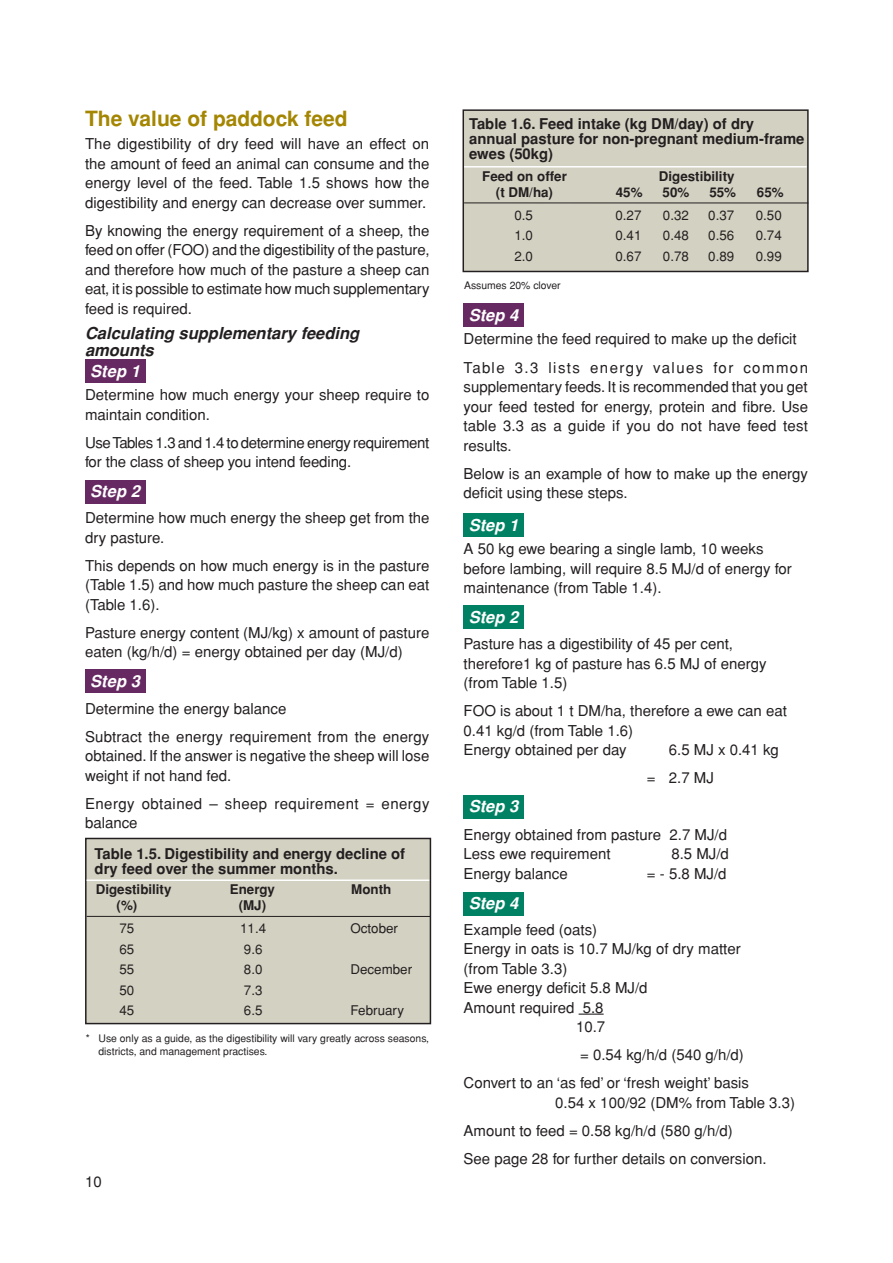
<style>
.page{position:relative;width:893px;height:1263px;background:#fff}
.page>*{position:absolute;margin:0;border:0;box-sizing:border-box;transform-origin:0 0}
.t1{font:700 21px "Helvetica";color:#a48602}
.t2{font:italic 700 16.5px "Helvetica";color:#fff}
.t3{font:italic 700 16.5px/16.5px "Helvetica";color:#231f20}
.t4{font:15px/19.5px "Helvetica";color:#231f20}
.t5{font:15px/19.5px "Helvetica";letter-spacing:-.025em;color:#231f20}
.t6{font:15px/19.5px "Helvetica";letter-spacing:.03em;color:#231f20}
.t7{font:700 14.85px/14.9px "Helvetica";color:#231f20}
.t8{font:13.35px "Helvetica";color:#231f20}
.t9{font:700 13.35px "Helvetica";color:#231f20}
.t10{font:10.35px/12.5px "Helvetica";color:#231f20}
</style>
<div class="page">
<hr style="left:579px;top:1013px;width:25px;height:2px;background:#231f20">
<div style="left:86px;top:838px;width:344px;height:185px;background:#d2d1c2"></div>
<div style="left:85px;top:838px;width:346px;height:186px;border:1px solid #231f20"></div>
<hr style="left:87px;top:879px;width:342px;height:2px;background:#fff">
<hr style="left:87px;top:916px;width:344px;height:1px;background:#231f20">
<div style="left:463px;top:110px;width:345px;height:161px;background:#d2d1c2"></div>
<div style="left:462px;top:109px;width:347px;height:163px;border:1px solid #231f20"></div>
<hr style="left:464px;top:166px;width:343px;height:1px;background:#fff">
<hr style="left:464px;top:203px;width:344px;height:1px;background:#231f20">
<div style="left:85px;top:359px;width:60px;height:24px;background:#662962"></div>
<div style="left:85px;top:480px;width:60px;height:23px;background:#662962"></div>
<div style="left:85px;top:670px;width:60px;height:23px;background:#662962"></div>
<div style="left:463px;top:304px;width:61px;height:23px;background:#662962"></div>
<div style="left:463px;top:513px;width:61px;height:24px;background:#008163"></div>
<div style="left:463px;top:606px;width:61px;height:23px;background:#008163"></div>
<div style="left:463px;top:795px;width:61px;height:23px;background:#008163"></div>
<div style="left:463px;top:892px;width:61px;height:23px;background:#008163"></div>
<h1 class="t1" style="left:85px;top:106px;width:264px">The value of paddock feed</h1>
<p class="t4" style="left:85px;top:134px;width:346px;text-align:justify">The digestibility of dry feed will have an effect on the amount of feed an animal can consume and the energy level of the feed. Table 1 .5 shows how the digestibility and energy can decrease over summer.</p>
<p class="t4" style="left:85px;top:221px;width:346px;text-align:justify">By knowing the energy requirement of a sheep, the feed on offer (FOO) and the digestibility of the pasture, and therefore how much of the pasture a sheep can eat, it is possible to estimate how much supplementary feed is required.</p>
<p class="t3" style="left:85px;top:325px;width:276px">Calculating supplementary feeding amounts</p>
<p class="t4" style="left:85px;top:385px;width:346px">Determine how much energy your sheep require to maintain condition.</p>
<p class="t5" style="left:85px;top:432px;width:346px">Use Tables 1 .3 and 1 .4 to determine energy requirement for the class of sheep you intend feeding.</p>
<p class="t2" style="left:90px;top:361px;width:51px">Step 1</p>
<p class="t2" style="left:90px;top:482px;width:51px">Step 2</p>
<p class="t4" style="left:85px;top:508px;width:346px">Determine how much energy the sheep get from the dry pasture.</p>
<p class="t4" style="left:85px;top:556px;width:346px;text-align:justify">This depends on how much energy is in the pasture (Table 1 .5) and how much pasture the sheep can eat (Table 1 .6).</p>
<p class="t4" style="left:85px;top:623px;width:346px">Pasture energy content (MJ/kg) x amount of pasture eaten (kg/h/d) = energy obtained per day (MJ/d)</p>
<p class="t2" style="left:90px;top:672px;width:51px">Step 3</p>
<p class="t4" style="left:85px;top:694px;width:346px;line-height:28px">Determine the energy balance<br>Subtract the energy requirement from the energy</p>
<p class="t4" style="left:85px;top:746px;width:346px">obtained. If the answer is negative the sheep will lose weight if not hand fed.</p>
<p class="t6" style="left:85px;top:793px;width:346px">Energy obtained – sheep requirement = energy balance</p>
<p class="t7" style="left:95px;top:846px;width:312px">Table 1.5. Digestibility and energy decline of dry feed over the summer months.</p>
<p class="t9" style="left:96px;top:882px;width:77px">Digestibility</p>
<p class="t9" style="left:230px;top:882px;width:47px">Energy</p>
<p class="t9" style="left:351px;top:882px;width:42px">Month</p>
<p class="t9" style="left:117px;top:898px;width:22px">(%)</p>
<p class="t9" style="left:239px;top:898px;width:29px">(MJ)</p>
<p class="t8" style="left:120px;top:921px;width:16px">75</p>
<p class="t8" style="left:240px;top:921px;width:28px">11.4</p>
<p class="t8" style="left:350px;top:921px;width:49px">October</p>
<p class="t8" style="left:120px;top:941px;width:16px">65</p>
<p class="t8" style="left:244px;top:941px;width:20px">9.6</p>
<p class="t8" style="left:120px;top:962px;width:16px">55</p>
<p class="t8" style="left:244px;top:962px;width:20px">8.0</p>
<p class="t8" style="left:350px;top:962px;width:63px">December</p>
<p class="t8" style="left:120px;top:982px;width:16px">50</p>
<p class="t8" style="left:244px;top:982px;width:20px">7.3</p>
<p class="t8" style="left:120px;top:1003px;width:16px">45</p>
<p class="t8" style="left:244px;top:1003px;width:20px">6.5</p>
<p class="t8" style="left:350px;top:1003px;width:55px">February</p>
<p class="t10" style="left:98px;top:1032px;width:332px;text-indent:-13px">* Use only as a guide, as the digestibility will vary greatly across seasons, districts, and management practises.</p>
<p class="t4" style="left:85px;top:1172px;width:18px">1 0</p>
<p class="t7" style="left:469px;top:116px;width:337px">Table 1.6. Feed intake (kg DM/day) of dry annual pasture for non-pregnant medium-frame ewes (50kg)</p>
<p class="t9" style="left:482px;top:168px;width:86px">Feed on offer</p>
<p class="t9" style="left:659px;top:168px;width:77px">Digestibility</p>
<p class="t9" style="left:496px;top:184px;width:59px">(t DM/ha)</p>
<p class="t9" style="left:616px;top:184px;width:28px">45%</p>
<p class="t9" style="left:663px;top:184px;width:28px">50%</p>
<p class="t9" style="left:709px;top:184px;width:28px">55%</p>
<p class="t9" style="left:757px;top:184px;width:28px">65%</p>
<p class="t8" style="left:514px;top:207px;width:20px">0.5</p>
<p class="t8" style="left:615px;top:207px;width:28px">0.27</p>
<p class="t8" style="left:663px;top:207px;width:28px">0.32</p>
<p class="t8" style="left:708px;top:207px;width:28px">0.37</p>
<p class="t8" style="left:756px;top:207px;width:28px">0.50</p>
<p class="t8" style="left:514px;top:228px;width:20px">1.0</p>
<p class="t8" style="left:615px;top:228px;width:28px">0.41</p>
<p class="t8" style="left:663px;top:228px;width:28px">0.48</p>
<p class="t8" style="left:708px;top:228px;width:28px">0.56</p>
<p class="t8" style="left:756px;top:228px;width:28px">0.74</p>
<p class="t8" style="left:514px;top:248px;width:20px">2.0</p>
<p class="t8" style="left:615px;top:248px;width:28px">0.67</p>
<p class="t8" style="left:663px;top:248px;width:28px">0.78</p>
<p class="t8" style="left:708px;top:248px;width:28px">0.89</p>
<p class="t8" style="left:756px;top:248px;width:28px">0.99</p>
<p class="t10" style="left:464px;top:279px;width:98px">Assumes 20% clover</p>
<p class="t2" style="left:469px;top:306px;width:51px">Step 4</p>
<p class="t4" style="left:464px;top:325px;width:346px;line-height:28px">Determine the feed required to make up the deficit<br>Table 3.3 lists energy values for common</p>
<p class="t4" style="left:464px;top:377px;width:346px;text-align:justify">supplementary feeds. It is recommended that you get your feed tested for energy, protein and fibre. Use table 3.3 as a guide if you do not have feed test results.</p>
<p class="t4" style="left:464px;top:463px;width:346px">Below is an example of how to make up the energy deficit using these steps.</p>
<p class="t2" style="left:469px;top:515px;width:51px">Step 1</p>
<p class="t4" style="left:464px;top:539px;width:330px">A 50 kg ewe bearing a single lamb, 1 0 weeks before lambing, will require 8.5 MJ/d of energy for maintenance (from Table 1 .4).</p>
<p class="t2" style="left:469px;top:607px;width:51px">Step 2</p>
<p class="t4" style="left:464px;top:634px;width:305px">Pasture has a digestibility of 45 per cent, therefore1 kg of pasture has 6.5 MJ of energy (from Table 1 .5)</p>
<p class="t4" style="left:464px;top:701px;width:325px">FOO is about 1 t DM/ha, therefore a ewe can eat<br>0.41 kg/d (from Table 1 .6)<br>Energy obtained per day</p>
<p class="t4" style="left:647px;top:736px;width:134px;line-height:28px;text-indent:22px">6.5 MJ x 0.41 kg = 2.7 MJ</p>
<p class="t2" style="left:469px;top:797px;width:51px">Step 3</p>
<p class="t4" style="left:463px;top:824px;width:265px">Energy obtained from pasture 2.7 MJ/d<br>Less ewe requirement</p>
<p class="t4" style="left:671px;top:844px;width:59px">8.5 MJ/d</p>
<p class="t4" style="left:463px;top:863px;width:106px">Energy balance</p>
<p class="t4" style="left:647px;top:863px;width:81px">= - 5.8 MJ/d</p>
<p class="t2" style="left:469px;top:894px;width:51px">Step 4</p>
<p class="t4" style="left:464px;top:919px;width:135px">Example feed (oats)</p>
<p class="t4" style="left:464px;top:939px;width:279px">Energy in oats is 1 0.7 MJ/kg of dry matter</p>
<p class="t4" style="left:464px;top:958px;width:105px">(from Table 3.3)</p>
<p class="t4" style="left:464px;top:978px;width:186px">Ewe energy deficit 5.8 MJ/d</p>
<p class="t4" style="left:464px;top:997px;width:142px">Amount required 5.8</p>
<p class="t4" style="left:576px;top:1017px;width:31px">1 0.7</p>
<p class="t4" style="left:464px;top:1041px;width:287px;line-height:28px;text-indent:117px">= 0.54 kg/h/d (540 g/h/d)<br>Convert to an ‘as fed’ or ‘fresh weight’ basis</p>
<p class="t4" style="left:464px;top:1088px;width:333px;line-height:28px;text-indent:92px">0.54 x 1 00/92 (DM% from Table 3.3)<br>Amount to feed = 0.58 kg/h/d (580 g/h/d)<br>See page 28 for further details on conversion.</p>
</div>
